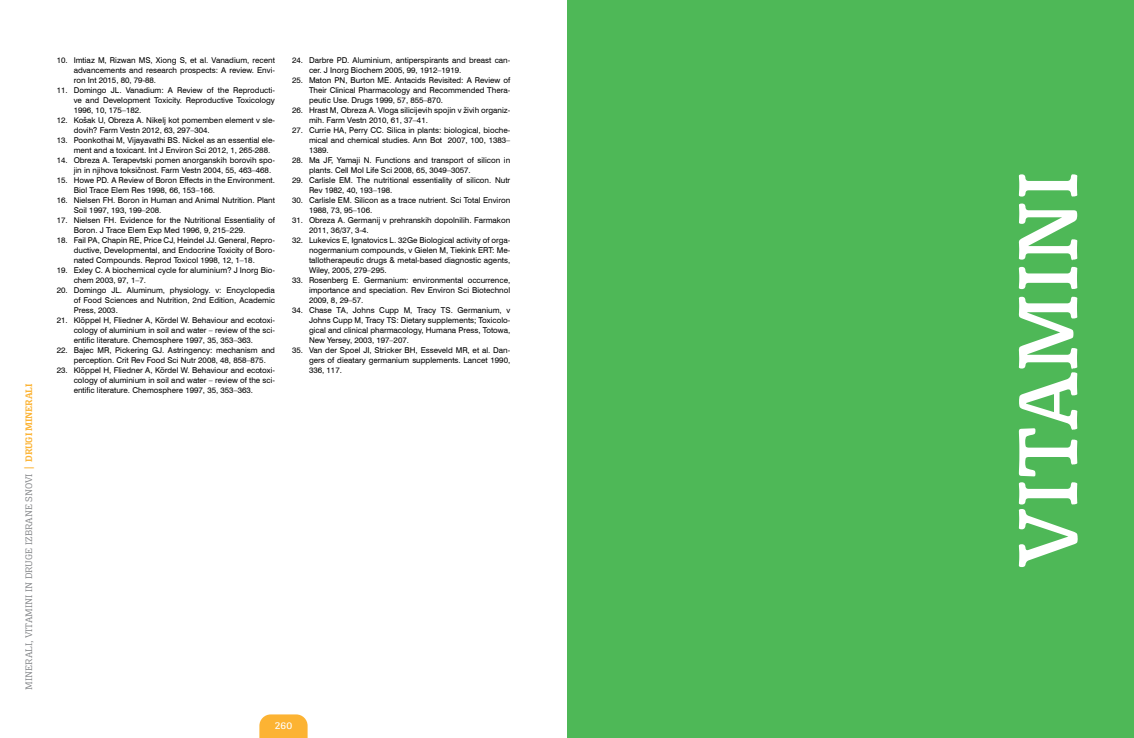
<style>
.page{position:relative;width:1134px;height:738px;background:#fff}
.page>*{position:absolute;margin:0;border:0;box-sizing:border-box;transform-origin:0 0}
.t1{font:80px "Mayonez";color:#fff}
.t2{font:300 9px "Mayonez";color:#808285}
.t3{font:9px "Mayonez";color:#fff}
.t4{font:8px/10px "Swiss 721 BT";color:#000}
.s1{font-weight:600;color:#fcb333}
</style>
<div class="page">
<svg style="left:259px;top:714px;width:49px;height:23px"></svg>
<div style="left:567px;top:0;width:567px;height:737px;background:#4eb857"></div>
<p class="t2" style="left:24px;top:689px;width:307px;rotate:-90deg">MINERALI, VITAMINI IN DRUGE IZBRANE SNOVI <span class="s1">| DRUGI MINERALI</span></p>
<p class="t4" style="left:74px;top:55px;width:203px;text-align:justify;text-indent:-17px">10. Imtiaz M, Rizwan MS, Xiong S, et al. Vanadium, recent advancements and research prospects: A review. Envi&shy;ron Int 2015, 80, 79-88.</p>
<p class="t4" style="left:74px;top:85px;width:203px;text-align:justify;text-indent:-17px">11. Domingo JL. Vanadium: A Review of the Reproducti&shy;ve and Development Toxicity. Reproductive Toxicology 1996, 10, 175–182.</p>
<p class="t4" style="left:74px;top:115px;width:203px;text-indent:-17px">12. Košak U, Obreza A. Nikelj kot pomemben element v sle&shy;dovih? Farm Vestn 2012, 63, 297–304.</p>
<p class="t4" style="left:74px;top:135px;width:203px;text-indent:-17px">13. Poonkothai M, Vijayavathi BS. Nickel as an essential ele&shy;ment and a toxicant. Int J Environ Sci 2012, 1, 265-288.</p>
<p class="t4" style="left:74px;top:155px;width:203px;text-indent:-17px">14. Obreza A. Terapevtski pomen anorganskih borovih spo&shy;jin in njihova toksičnost. Farm Vestn 2004, 55, 463–468.</p>
<p class="t4" style="left:74px;top:175px;width:203px;text-indent:-17px">15. Howe PD. A Review of Boron Effects in the Environment.<br>Biol Trace Elem Res 1998, 66, 153–166.</p>
<p class="t4" style="left:74px;top:195px;width:203px;text-indent:-17px">16. Nielsen FH. Boron in Human and Animal Nutrition. Plant<br>Soil 1997, 193, 199–208.</p>
<p class="t4" style="left:74px;top:215px;width:203px;text-indent:-17px">17. Nielsen FH. Evidence for the Nutritional Essentiality of<br>Boron. J Trace Elem Exp Med 1996, 9, 215–229.</p>
<p class="t4" style="left:74px;top:235px;width:203px;text-align:justify;text-indent:-17px">18. Fail PA, Chapin RE, Price CJ, Heindel JJ. General, Repro&shy;ductive, Developmental, and Endocrine Toxicity of Boro&shy;nated Compounds. Reprod Toxicol 1998, 12, 1–18.</p>
<p class="t4" style="left:74px;top:265px;width:203px;text-indent:-17px">19. Exley C. A biochemical cycle for aluminium? J Inorg Bio&shy;chem 2003, 97, 1–7.</p>
<p class="t4" style="left:74px;top:285px;width:203px;text-align:justify;text-indent:-17px">20. Domingo JL. Aluminum, physiology. v: Encyclopedia of Food Sciences and Nutrition, 2nd Edition, Academic Press, 2003.</p>
<p class="t4" style="left:74px;top:315px;width:203px;text-align:justify;text-indent:-17px">21. Klöppel H, Fliedner A, Kördel W. Behaviour and ecotoxi&shy;cology of aluminium in soil and water – review of the sci&shy;entific literature. Chemosphere 1997, 35, 353–363.</p>
<p class="t4" style="left:74px;top:345px;width:203px;text-indent:-17px">22. Bajec MR, Pickering GJ. Astringency: mechanism and perception. Crit Rev Food Sci Nutr 2008, 48, 858–875.</p>
<p class="t4" style="left:74px;top:365px;width:203px;text-align:justify;text-indent:-17px">23. Klöppel H, Fliedner A, Kördel W. Behaviour and ecotoxi&shy;cology of aluminium in soil and water – review of the sci&shy;entific literature. Chemosphere 1997, 35, 353–363.</p>
<p class="t4" style="left:309px;top:55px;width:203px;text-indent:-17px">24. Darbre PD. Aluminium, antiperspirants and breast can&shy;cer. J Inorg Biochem 2005, 99, 1912–1919.</p>
<p class="t4" style="left:309px;top:75px;width:203px;text-align:justify;text-indent:-17px">25. Maton PN, Burton ME. Antacids Revisited: A Review of Their Clinical Pharmacology and Recommended Thera&shy;peutic Use. Drugs 1999, 57, 855–870.</p>
<p class="t4" style="left:309px;top:105px;width:203px;text-indent:-17px">26. Hrast M, Obreza A. Vloga silicijevih spojin v živih organiz&shy;mih. Farm Vestn 2010, 61, 37–41.</p>
<p class="t4" style="left:309px;top:125px;width:203px;text-align:justify;text-indent:-17px">27. Currie HA, Perry CC. Silica in plants: biological, bioche&shy;mical and chemical studies. Ann Bot 2007, 100, 1383– 1389.</p>
<p class="t4" style="left:309px;top:155px;width:203px;text-indent:-17px">28. Ma JF, Yamaji N. Functions and transport of silicon in plants. Cell Mol Life Sci 2008, 65, 3049–3057.</p>
<p class="t4" style="left:309px;top:175px;width:203px;text-indent:-17px">29. Carlisle EM. The nutritional essentiality of silicon. Nutr<br>Rev 1982, 40, 193–198.</p>
<p class="t4" style="left:309px;top:195px;width:203px;text-indent:-17px">30. Carlisle EM. Silicon as a trace nutrient. Sci Total Environ<br>1988, 73, 95–106.</p>
<p class="t4" style="left:309px;top:215px;width:203px;text-indent:-17px">31. Obreza A. Germanij v prehranskih dopolnilih. Farmakon<br>2011, 36/37, 3-4.</p>
<p class="t4" style="left:309px;top:235px;width:203px;text-align:justify;text-indent:-17px">32. Lukevics E, Ignatovics L. 32Ge Biological activity of orga&shy;nogermanium compounds, v Gielen M, Tiekink ERT: Me&shy;tallotherapeutic drugs &amp; metal-based diagnostic agents, Wiley, 2005, 279–295.</p>
<p class="t4" style="left:309px;top:275px;width:203px;text-align:justify;text-indent:-17px">33. Rosenberg E. Germanium: environmental occurrence, importance and speciation. Rev Environ Sci Biotechnol 2009, 8, 29–57.</p>
<p class="t4" style="left:309px;top:305px;width:203px;text-align:justify;text-indent:-17px">34. Chase TA, Johns Cupp M, Tracy TS. Germanium, v Johns Cupp M, Tracy TS: Dietary supplements; Toxicolo&shy;gical and clinical pharmacology, Humana Press, Totowa, New Yersey, 2003, 197–207.</p>
<p class="t4" style="left:309px;top:345px;width:203px;text-align:justify;text-indent:-17px">35. Van der Spoel JI, Stricker BH, Esseveld MR, et al. Dan&shy;gers of dieatary germanium supplements. Lancet 1990, 336, 117.</p>
<p class="t3" style="left:275px;top:720px;width:19px">260</p>
<h1 class="t1" style="left:1001px;top:567px;width:398px;rotate:-90deg">VITAMINI</h1>
</div>
